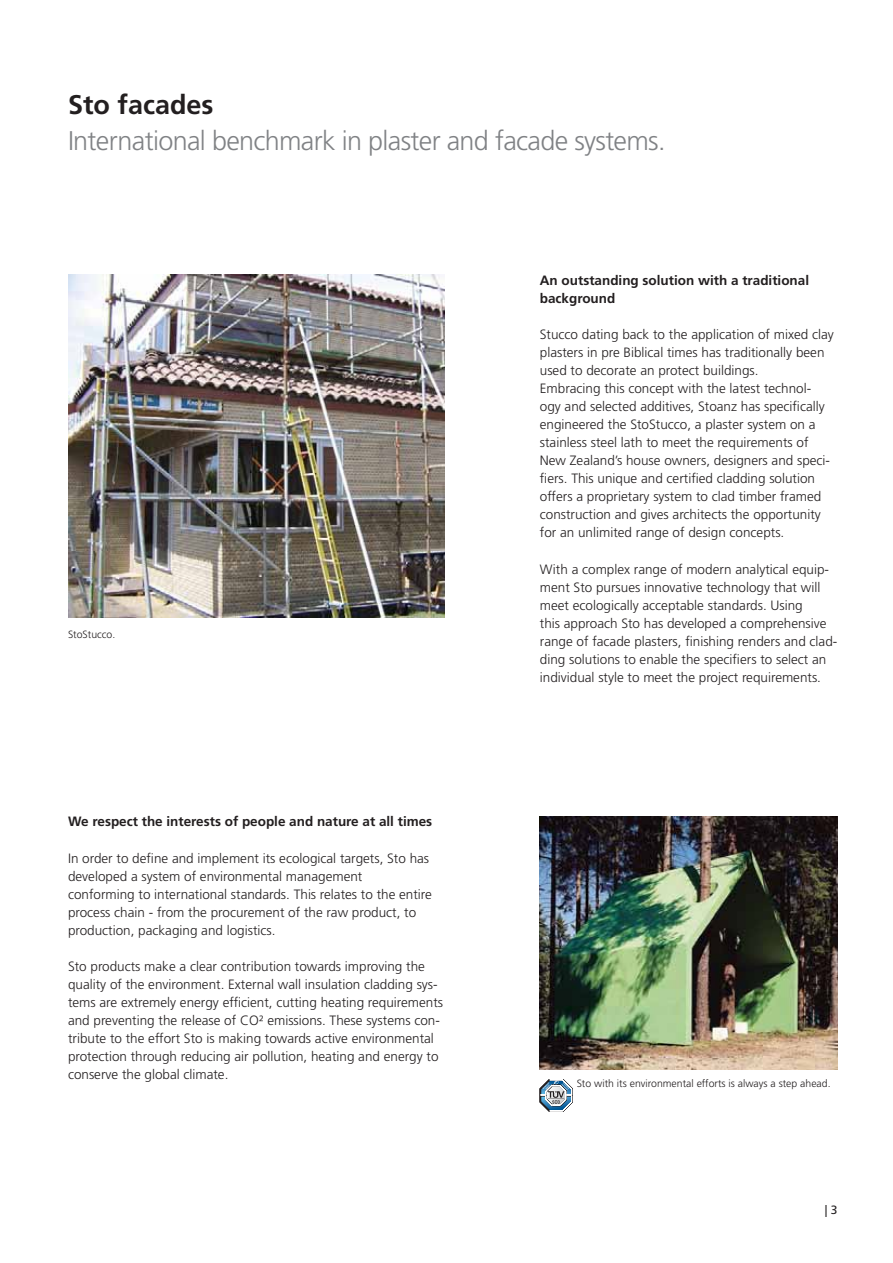
<style>
.page{position:relative;width:893px;height:1263px;background:#fff}
.page>*{position:absolute;margin:0;border:0;box-sizing:border-box;transform-origin:0 0}
.t1{font:300 27px "Sto Frutiger";letter-spacing:-.025em;color:#808285}
.t2{font:700 27px "Sto Frutiger";color:#231f20}
.t3{font:300 13.5px/18px "Sto Frutiger";color:#231f20}
.t4{font:700 13.5px/18px "Sto Frutiger";color:#231f20}
.t5{font:12px "Sto Frutiger";color:#231f20}
.t6{font:300 10.5px "Sto Frutiger";color:#231f20}
</style>
<div class="page">
<img style="left:540px;top:816px;width:297px;height:253px">
<svg style="left:540px;top:1079px;width:32px;height:33px"></svg>
<img style="left:68px;top:274px;width:376px;height:344px">
<h1 class="t2" style="left:68px;top:94px;width:147px">Sto facades</h1>
<h1 class="t1" style="left:68px;top:130px;width:599px">International benchmark in plaster and facade systems.</h1>
<p class="t6" style="left:68px;top:630px;width:49px">StoStucco.</p>
<p class="t4" style="left:68px;top:814px;width:366px">We respect the interests of people and nature at all times</p>
<p class="t3" style="left:68px;top:850px;width:365px">In order to define and implement its ecological targets, Sto has developed a system of environmental management conforming to international standards. This relates to the entire process chain - from the procurement of the raw product, to production, packaging and logistics.</p>
<p class="t3" style="left:68px;top:958px;width:377px">Sto products make a clear contribution towards improving the quality of the environment. External wall insulation cladding sys&shy;tems are extremely energy efficient, cutting heating requirements and preventing the release of CO² emissions. These systems con&shy;tribute to the effort Sto is making towards active environmental protection through reducing air pollution, heating and energy to conserve the global climate.</p>
<p class="t4" style="left:540px;top:272px;width:271px">An outstanding solution with a traditional background</p>
<p class="t3" style="left:540px;top:326px;width:295px">Stucco dating back to the application of mixed clay plasters in pre Biblical times has traditionally been used to decorate an protect buildings.<br>Embracing this concept with the latest technol&shy;ogy and selected additives, Stoanz has specifically engineered the StoStucco, a plaster system on a stainless steel lath to meet the requirements of New Zealand’s house owners, designers and speci&shy;fiers. This unique and certified cladding solution offers a proprietary system to clad timber framed construction and gives architects the opportunity for an unlimited range of design concepts.</p>
<p class="t3" style="left:540px;top:561px;width:299px">With a complex range of modern analytical equip&shy;ment Sto pursues innovative technology that will meet ecologically acceptable standards. Using<br>this approach Sto has developed a comprehensive range of facade plasters, finishing renders and clad&shy;ding solutions to enable the specifiers to select an individual style to meet the project requirements.</p>
<p class="t6" style="left:577px;top:1079px;width:255px">Sto with its environmental efforts is always a step ahead.</p>
<p class="t5" style="left:825px;top:1205px;width:14px">| 3</p>
</div>
